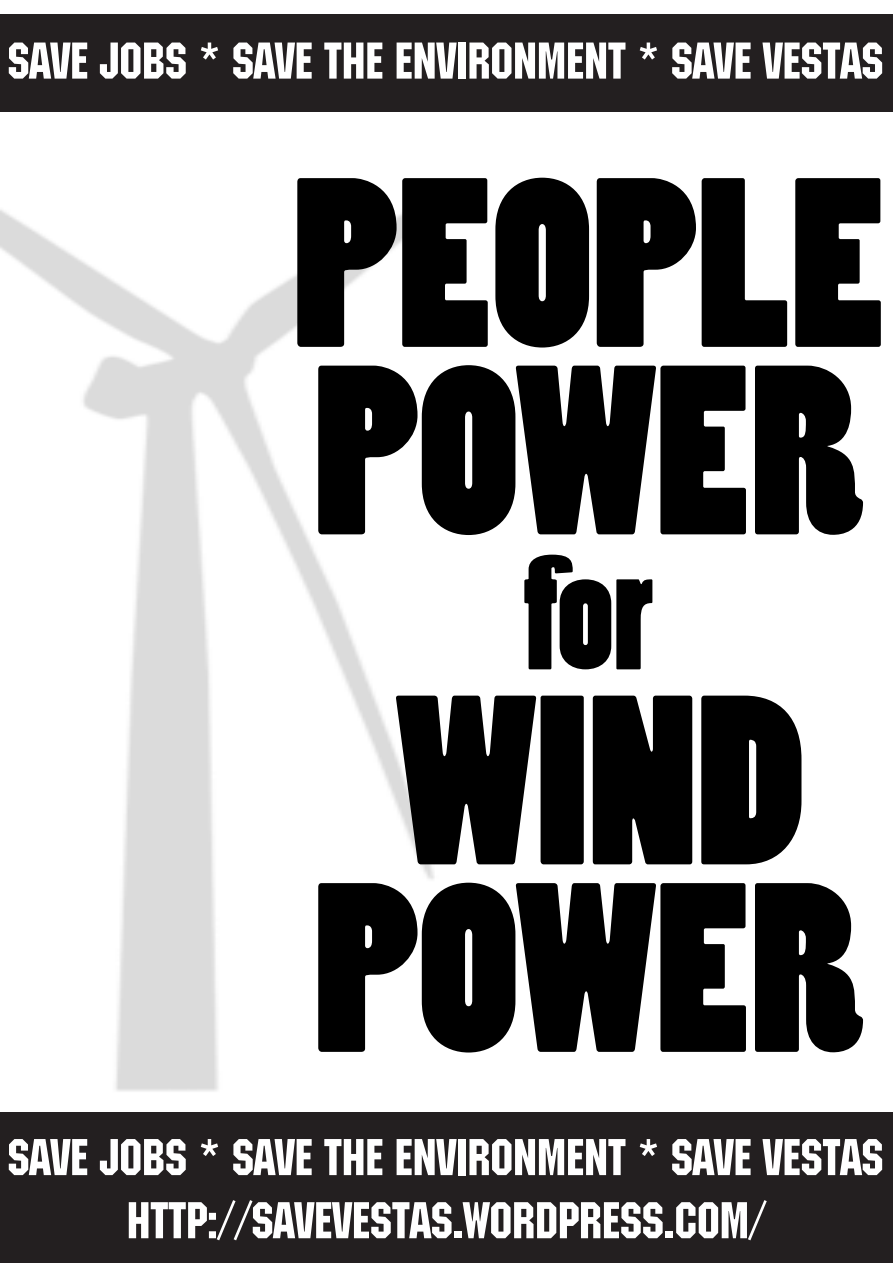
<style>
.page{position:relative;width:893px;height:1263px;background:#fff}
.page>*{position:absolute;margin:0;border:0;box-sizing:border-box;transform-origin:0 0}
.t1{font:225px/187.5px "Poplar Std";color:#000}
.t2{font:150px "Poplar Std";color:#000}
.t3{font:54.15px/63.2px "Machine ITCTT";color:#fff;text-align:center}
</style>
<div class="page">
<img style="left:0;top:111px;width:459px;height:980px">
<div style="left:0;top:14px;width:892px;height:97px;background:#231f20"></div>
<div style="left:0;top:1113px;width:892px;height:150px;background:#231f20"></div>
<p class="t3" style="left:8px;top:29px;width:877px">SAVE JOBS * SAVE THE ENVIRONMENT * SAVE VESTAS</p>
<h1 class="t1" style="left:293px;top:181px;width:594px">PEOPLE<br>POWER</h1>
<h2 class="t2" style="left:523px;top:532px;width:132px">for</h2>
<h1 class="t1" style="left:314px;top:698px;width:552px;text-align:center">WIND<br>POWER</h1>
<p class="t3" style="left:8px;top:1126px;width:877px">SAVE JOBS * SAVE THE ENVIRONMENT * SAVE VESTAS<br>HTTP://SAVEVESTAS.WORDPRESS.COM/</p>
</div>
